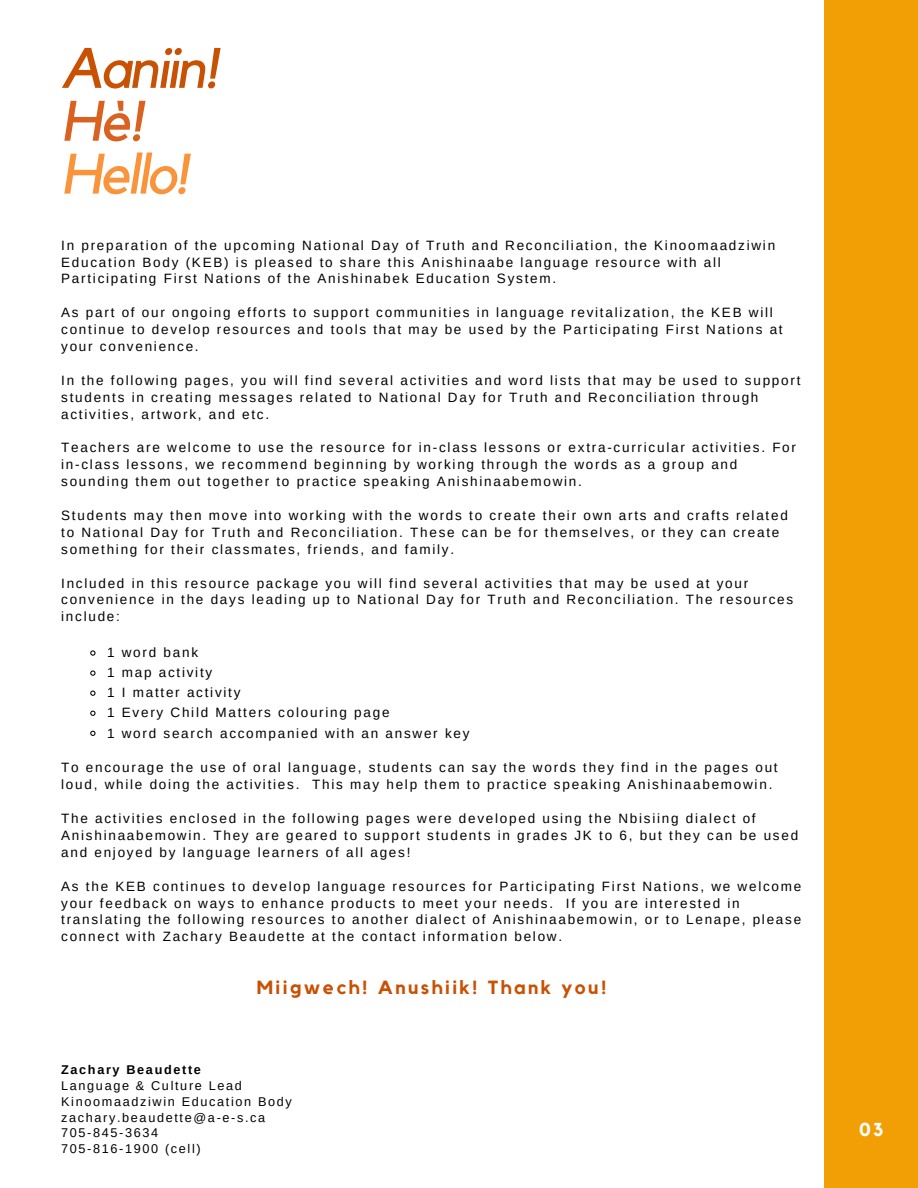
<style>
.page{position:relative;width:918px;height:1188px;background:#fff}
.page>*{position:absolute;margin:0;border:0;box-sizing:border-box;transform-origin:0 0}
.t1{font:italic 56.25px "Kollektif";letter-spacing:-.04em;color:#c85103}
.t2{font:italic 56.25px "Kollektif";letter-spacing:-.04em;color:#f9943b}
.t3{font:italic 56.25px "Kollektif";color:#da6220}
.t4{font:700 19.05px "Kollektif";letter-spacing:.13em;color:#c85103}
.t5{font:700 18.75px "Kollektif";color:#fff}
.t6{font:13.5px/17px "Arimo";letter-spacing:.13em;color:#000}
.t7{font:12.6px "Arimo";letter-spacing:.13em;color:#000}
.t8{font:700 12.6px "Arimo";letter-spacing:.13em;color:#000}
</style>
<div class="page">
<div style="left:824px;top:0;width:94px;height:1188px;background:#f29f05"></div>
<svg style="left:90px;top:650px;width:6px;height:6px"></svg>
<svg style="left:90px;top:670px;width:6px;height:6px"></svg>
<svg style="left:90px;top:690px;width:6px;height:6px"></svg>
<svg style="left:90px;top:710px;width:6px;height:6px"></svg>
<svg style="left:90px;top:730px;width:6px;height:6px"></svg>
<p class="t1" style="left:61px;top:42px;width:159px">Aaniin!</p>
<p class="t3" style="left:61px;top:95px;width:84px">Hè!</p>
<p class="t2" style="left:61px;top:148px;width:129px">Hello!</p>
<p class="t6" style="left:61px;top:237px;width:715px">In preparation of the upcoming National Day of Truth and Reconciliation, the Kinoomaadziwin<br>Education Body (KEB) is pleased to share this Anishinaabe language resource with all<br>Participating First Nations of the Anishinabek Education System.</p>
<p class="t6" style="left:61px;top:304px;width:723px">As part of our ongoing efforts to support communities in language revitalization, the KEB will continue to develop resources and tools that may be used by the Participating First Nations at your convenience.</p>
<p class="t6" style="left:61px;top:372px;width:741px">In the following pages, you will find several activities and word lists that may be used to support students in creating messages related to National Day for Truth and Reconciliation through activities, artwork, and etc.</p>
<p class="t6" style="left:61px;top:439px;width:736px">Teachers are welcome to use the resource for in-class lessons or extra-curricular activities. For in-class lessons, we recommend beginning by working through the words as a group and sounding them out together to practice speaking Anishinaabemowin.</p>
<p class="t6" style="left:61px;top:507px;width:728px">Students may then move into working with the words to create their own arts and crafts related to National Day for Truth and Reconciliation. These can be for themselves, or they can create something for their classmates, friends, and family.</p>
<p class="t6" style="left:61px;top:574px;width:733px">Included in this resource package you will find several activities that may be used at your convenience in the days leading up to National Day for Truth and Reconciliation. The resources include:</p>
<p class="t6" style="left:107px;top:644px;width:92px">1 word bank</p>
<p class="t6" style="left:107px;top:664px;width:107px">1 map activity</p>
<p class="t6" style="left:107px;top:684px;width:135px">1 I matter activity</p>
<p class="t6" style="left:107px;top:704px;width:284px">1 Every Child Matters colouring page</p>
<p class="t6" style="left:107px;top:724px;width:364px">1 word search accompanied with an answer key</p>
<p class="t6" style="left:61px;top:759px;width:718px">To encourage the use of oral language, students can say the words they find in the pages out loud, while doing the activities. This may help them to practice speaking Anishinaabemowin.</p>
<p class="t6" style="left:61px;top:810px;width:738px">The activities enclosed in the following pages were developed using the Nbisiing dialect of<br>Anishinaabemowin. They are geared to support students in grades JK to 6, but they can be used and enjoyed by language learners of all ages!</p>
<p class="t6" style="left:61px;top:877px;width:742px">As the KEB continues to develop language resources for Participating First Nations, we welcome your feedback on ways to enhance products to meet your needs. If you are interested in translating the following resources to another dialect of Anishinaabemowin, or to Lenape, please connect with Zachary Beaudette at the contact information below.</p>
<p class="t4" style="left:257px;top:979px;width:351px">Miigwech! Anushiik! Thank you!</p>
<p class="t8" style="left:61px;top:1063px;width:141px">Zachary Beaudette</p>
<p class="t7" style="left:61px;top:1078px;width:182px">Language &amp; Culture Lead</p>
<p class="t7" style="left:61px;top:1094px;width:232px">Kinoomaadziwin Education Body</p>
<p class="t7" style="left:61px;top:1110px;width:206px">zachary.beaudette@a-e-s.ca</p>
<p class="t7" style="left:61px;top:1126px;width:99px">705-845-3634</p>
<p class="t7" style="left:61px;top:1142px;width:141px">705-816-1900 (cell)</p>
<p class="t5" style="left:859px;top:1121px;width:26px">03</p>
</div>
